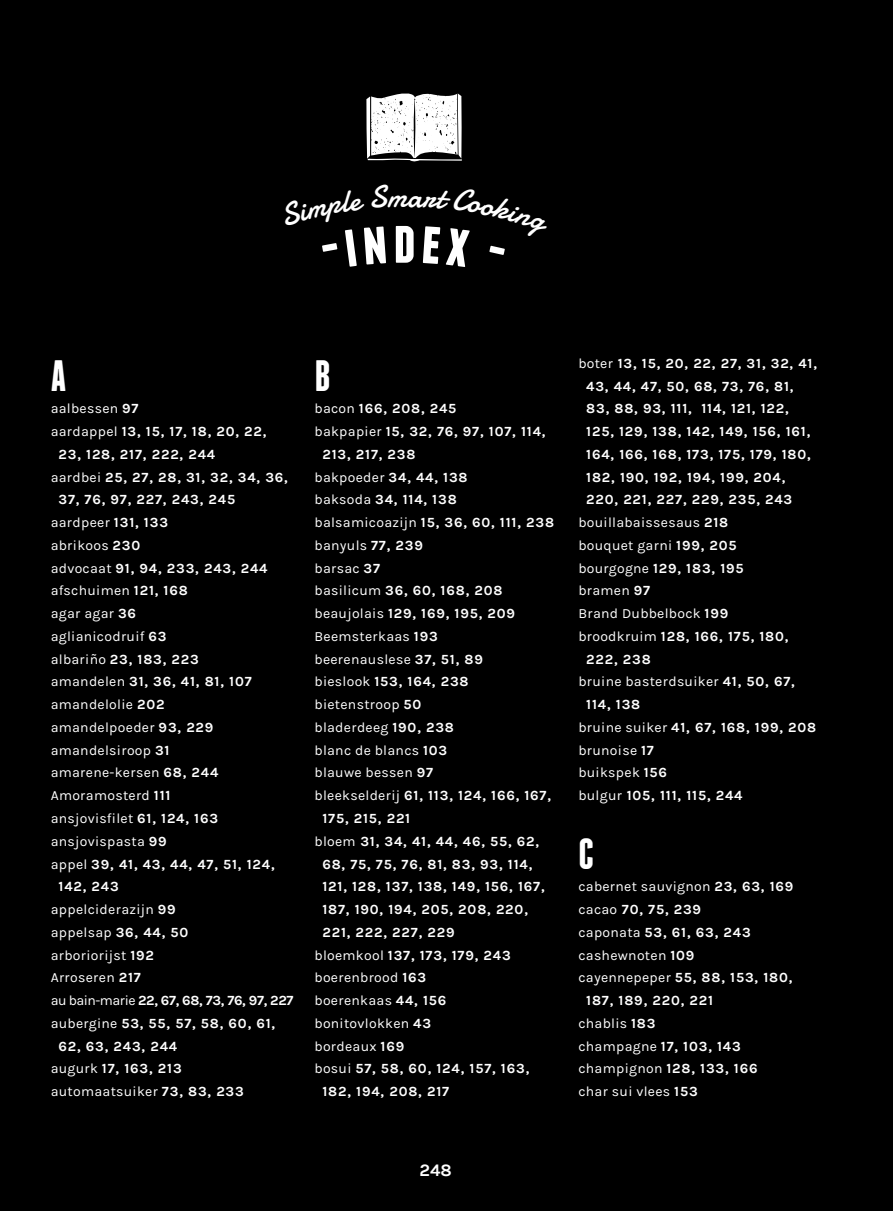
<style>
.page{position:relative;width:893px;height:1211px;background:#000}
.page>*{position:absolute;margin:0;border:0;box-sizing:border-box;transform-origin:0 0}
.t1{font:700 61.25px "Franchise";color:#fff}
.t2{font:700 43.75px "Franchise";color:#fff}
.t3{font:700 17.5px "Karla";color:#fff}
.t4{font:700 14px "Karla";letter-spacing:.06em;color:#fff}
.t5{font:14px "Karla";letter-spacing:.02em;color:#fff}
.t6{font:700 14px "Karla";letter-spacing:-.02em;color:#fff}
.s1{font-weight:700}
.s2{font-weight:400}
</style>
<div class="page">
<svg style="left:366px;top:93px;width:96px;height:68px"></svg>
<h1 class="t1" style="left:393px;top:217px;width:24px">d</h1>
<h2 class="t2" style="left:51px;top:358px;width:17px">A</h2>
<p class="t5" style="left:51px;top:400px;width:89px">aalbessen <span class="s1">97</span></p>
<p class="t4" style="left:51px;top:423px;width:217px"><span class="s2">aardappel</span> 13, 15, 17, 18, 20, 22,</p>
<p class="t4" style="left:59px;top:446px;width:158px">23, 128, 217, 222, 244</p>
<p class="t4" style="left:51px;top:469px;width:239px"><span class="s2">aardbei</span> 25, 27, 28, 31, 32, 34, 36,</p>
<p class="t4" style="left:59px;top:491px;width:178px">37, 76, 97, 227, 243, 245</p>
<p class="t5" style="left:51px;top:514px;width:119px">aardpeer <span class="s1">131, 133</span></p>
<p class="t5" style="left:51px;top:537px;width:91px">abrikoos <span class="s1">230</span></p>
<p class="t4" style="left:51px;top:560px;width:218px"><span class="s2">advocaat</span> 91, 94, 233, 243, 244</p>
<p class="t5" style="left:51px;top:582px;width:139px">afschuimen <span class="s1">121, 168</span></p>
<p class="t5" style="left:51px;top:605px;width:87px">agar agar <span class="s1">36</span></p>
<p class="t5" style="left:51px;top:628px;width:117px">aglianicodruif <span class="s1">63</span></p>
<p class="t4" style="left:51px;top:651px;width:150px"><span class="s2">albariño</span> 23, 183, 223</p>
<p class="t4" style="left:51px;top:673px;width:203px"><span class="s2">amandelen</span> 31, 36, 41, 81, 107</p>
<p class="t5" style="left:51px;top:696px;width:115px">amandelolie <span class="s1">202</span></p>
<p class="t5" style="left:51px;top:719px;width:164px">amandelpoeder <span class="s1">93, 229</span></p>
<p class="t5" style="left:51px;top:742px;width:120px">amandelsiroop <span class="s1">31</span></p>
<p class="t5" style="left:51px;top:764px;width:169px">amarene-kersen <span class="s1">68, 244</span></p>
<p class="t5" style="left:51px;top:787px;width:121px">Amoramosterd <span class="s1">111</span></p>
<p class="t5" style="left:51px;top:810px;width:169px">ansjovisfilet <span class="s1">61, 124, 163</span></p>
<p class="t5" style="left:51px;top:833px;width:118px">ansjovispasta <span class="s1">99</span></p>
<p class="t4" style="left:51px;top:855px;width:225px"><span class="s2">appel</span> 39, 41, 43, 44, 47, 51, 124,</p>
<p class="t4" style="left:59px;top:878px;width:62px">142, 243</p>
<p class="t5" style="left:51px;top:901px;width:127px">appelciderazijn <span class="s1">99</span></p>
<p class="t5" style="left:51px;top:924px;width:139px">appelsap <span class="s1">36, 44, 50</span></p>
<p class="t5" style="left:51px;top:946px;width:105px">arboriorijst <span class="s1">192</span></p>
<p class="t5" style="left:51px;top:969px;width:92px">Arroseren <span class="s1">217</span></p>
<p class="t6" style="left:51px;top:992px;width:244px"><span class="s2">au bain-marie</span> 22, 67, 68, 73, 76, 97, 227</p>
<p class="t4" style="left:51px;top:1015px;width:226px"><span class="s2">aubergine</span> 53, 55, 57, 58, 60, 61,</p>
<p class="t4" style="left:59px;top:1037px;width:120px">62, 63, 243, 244</p>
<p class="t4" style="left:51px;top:1060px;width:132px"><span class="s2">augurk</span> 17, 163, 213</p>
<p class="t5" style="left:51px;top:1083px;width:195px">automaatsuiker <span class="s1">73, 83, 233</span></p>
<h2 class="t2" style="left:314px;top:358px;width:17px">B</h2>
<p class="t4" style="left:314px;top:400px;width:143px"><span class="s2">bacon</span> 166, 208, 245</p>
<p class="t4" style="left:314px;top:423px;width:232px"><span class="s2">bakpapier</span> 15, 32, 76, 97, 107, 114,</p>
<p class="t4" style="left:322px;top:446px;width:95px">213, 217, 238</p>
<p class="t5" style="left:314px;top:469px;width:155px">bakpoeder <span class="s1">34, 44, 138</span></p>
<p class="t4" style="left:314px;top:491px;width:144px"><span class="s2">baksoda</span> 34, 114, 138</p>
<p class="t4" style="left:314px;top:514px;width:241px"><span class="s2">balsamicoazijn</span> 15, 36, 60, 111, 238</p>
<p class="t5" style="left:314px;top:537px;width:110px">banyuls <span class="s1">77, 239</span></p>
<p class="t5" style="left:314px;top:560px;width:67px">barsac <span class="s1">37</span></p>
<p class="t4" style="left:314px;top:582px;width:189px"><span class="s2">basilicum</span> 36, 60, 168, 208</p>
<p class="t4" style="left:314px;top:605px;width:202px"><span class="s2">beaujolais</span> 129, 169, 195, 209</p>
<p class="t5" style="left:314px;top:628px;width:125px">Beemsterkaas <span class="s1">193</span></p>
<p class="t5" style="left:314px;top:651px;width:170px">beerenauslese <span class="s1">37, 51, 89</span></p>
<p class="t4" style="left:314px;top:673px;width:156px"><span class="s2">bieslook</span> 153, 164, 238</p>
<p class="t5" style="left:314px;top:696px;width:108px">bietenstroop <span class="s1">50</span></p>
<p class="t5" style="left:314px;top:719px;width:141px">bladerdeeg <span class="s1">190, 238</span></p>
<p class="t5" style="left:314px;top:742px;width:134px">blanc de blancs <span class="s1">103</span></p>
<p class="t5" style="left:314px;top:764px;width:120px">blauwe bessen <span class="s1">97</span></p>
<p class="t4" style="left:314px;top:787px;width:238px"><span class="s2">bleekselderij</span> 61, 113, 124, 166, 167,</p>
<p class="t4" style="left:322px;top:810px;width:89px">175, 215, 221</p>
<p class="t4" style="left:314px;top:833px;width:226px"><span class="s2">bloem</span> 31, 34, 41, 44, 46, 55, 62,</p>
<p class="t4" style="left:322px;top:855px;width:211px">68, 75, 75, 76, 81, 83, 93, 114,</p>
<p class="t4" style="left:322px;top:878px;width:224px">121, 128, 137, 138, 149, 156, 167,</p>
<p class="t4" style="left:322px;top:901px;width:207px">187, 190, 194, 205, 208, 220,</p>
<p class="t4" style="left:322px;top:924px;width:134px">221, 222, 227, 229</p>
<p class="t4" style="left:314px;top:946px;width:198px"><span class="s2">bloemkool</span> 137, 173, 179, 243</p>
<p class="t5" style="left:314px;top:969px;width:113px">boerenbrood <span class="s1">163</span></p>
<p class="t5" style="left:314px;top:992px;width:133px">boerenkaas <span class="s1">44, 156</span></p>
<p class="t5" style="left:314px;top:1015px;width:118px">bonitovlokken <span class="s1">43</span></p>
<p class="t5" style="left:314px;top:1037px;width:91px">bordeaux <span class="s1">169</span></p>
<p class="t4" style="left:314px;top:1060px;width:216px"><span class="s2">bosui</span> 57, 58, 60, 124, 157, 163,</p>
<p class="t4" style="left:322px;top:1083px;width:128px">182, 194, 208, 217</p>
<p class="t4" style="left:578px;top:355px;width:240px"><span class="s2">boter</span> 13, 15, 20, 22, 27, 31, 32, 41,</p>
<p class="t4" style="left:586px;top:378px;width:209px">43, 44, 47, 50, 68, 73, 76, 81,</p>
<p class="t4" style="left:586px;top:400px;width:204px">83, 88, 93, 111, 114, 121, 122,</p>
<p class="t4" style="left:586px;top:423px;width:225px">125, 129, 138, 142, 149, 156, 161,</p>
<p class="t4" style="left:586px;top:446px;width:226px">164, 166, 168, 173, 175, 179, 180,</p>
<p class="t4" style="left:586px;top:469px;width:201px">182, 190, 192, 194, 199, 204,</p>
<p class="t4" style="left:586px;top:491px;width:208px">220, 221, 227, 229, 235, 243</p>
<p class="t5" style="left:578px;top:514px;width:151px">bouillabaissesaus <span class="s1">218</span></p>
<p class="t5" style="left:578px;top:537px;width:160px">bouquet garni <span class="s1">199, 205</span></p>
<p class="t4" style="left:578px;top:560px;width:167px"><span class="s2">bourgogne</span> 129, 183, 195</p>
<p class="t5" style="left:578px;top:582px;width:73px">bramen <span class="s1">97</span></p>
<p class="t5" style="left:578px;top:605px;width:151px">Brand Dubbelbock <span class="s1">199</span></p>
<p class="t4" style="left:578px;top:628px;width:211px"><span class="s2">broodkruim</span> 128, 166, 175, 180,</p>
<p class="t4" style="left:586px;top:651px;width:66px">222, 238</p>
<p class="t5" style="left:578px;top:673px;width:218px">bruine basterdsuiker <span class="s1">41, 50, 67,</span></p>
<p class="t4" style="left:586px;top:696px;width:56px">114, 138</p>
<p class="t4" style="left:578px;top:719px;width:239px"><span class="s2">bruine suiker</span> 41, 67, 168, 199, 208</p>
<p class="t5" style="left:578px;top:742px;width:77px">brunoise <span class="s1">17</span></p>
<p class="t5" style="left:578px;top:764px;width:90px">buikspek <span class="s1">156</span></p>
<p class="t4" style="left:578px;top:787px;width:166px"><span class="s2">bulgur</span> 105, 111, 115, 244</p>
<h2 class="t2" style="left:578px;top:835px;width:17px">C</h2>
<p class="t5" style="left:578px;top:878px;width:217px">cabernet sauvignon <span class="s1">23, 63, 169</span></p>
<p class="t4" style="left:578px;top:901px;width:124px"><span class="s2">cacao</span> 70, 75, 239</p>
<p class="t4" style="left:578px;top:924px;width:174px"><span class="s2">caponata</span> 53, 61, 63, 243</p>
<p class="t5" style="left:578px;top:946px;width:118px">cashewnoten <span class="s1">109</span></p>
<p class="t4" style="left:578px;top:969px;width:215px"><span class="s2">cayennepeper</span> 55, 88, 153, 180,</p>
<p class="t4" style="left:586px;top:992px;width:128px">187, 189, 220, 221</p>
<p class="t5" style="left:578px;top:1015px;width:79px">chablis <span class="s1">183</span></p>
<p class="t4" style="left:578px;top:1037px;width:164px"><span class="s2">champagne</span> 17, 103, 143</p>
<p class="t4" style="left:578px;top:1060px;width:181px"><span class="s2">champignon</span> 128, 133, 166</p>
<p class="t5" style="left:578px;top:1083px;width:121px">char sui vlees <span class="s1">153</span></p>
<p class="t3" style="left:420px;top:1159px;width:34px">248</p>
</div>
